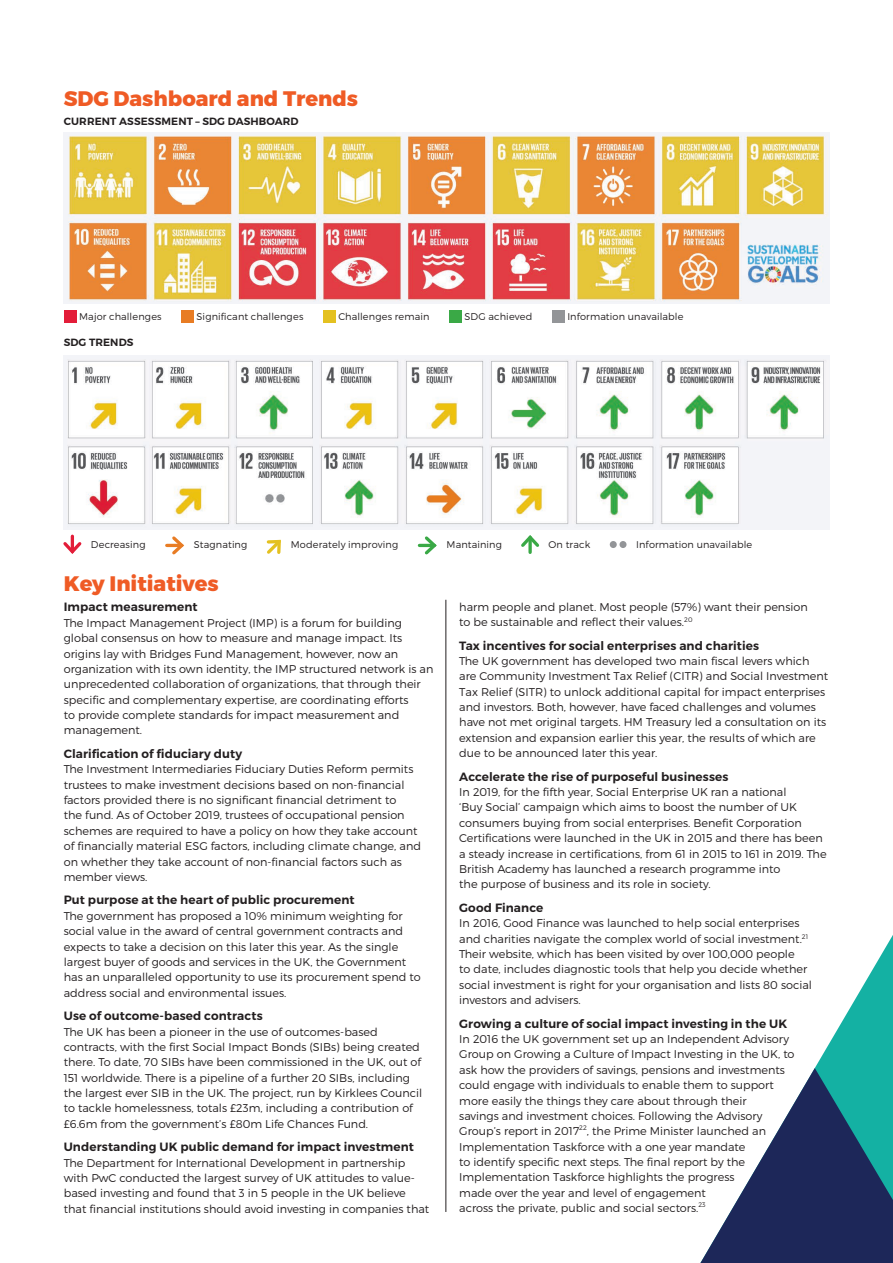
<style>
.page{position:relative;width:893px;height:1263px;background:#fff}
.page>*{position:absolute;margin:0;border:0;box-sizing:border-box;transform-origin:0 0}
.t1{font:800 21px "Montserrat";color:#ef5b25}
.t2{font:600 12px "Montserrat";letter-spacing:.01em;color:#231f20}
.t3{font:300 11.25px/15.5px "Montserrat";color:#231f20}
.t4{font:600 10.5px "Montserrat";letter-spacing:.01em;color:#231f20}
.t5{font:300 9.75px "Montserrat";letter-spacing:.01em;color:#231f20}
.t6{font:300 6.6px "Montserrat";color:#231f20}
</style>
<div class="page">
<svg style="left:815px;top:935px;width:78px;height:133px"></svg>
<svg style="left:700px;top:1068px;width:193px;height:195px"></svg>
<div style="left:64px;top:310px;width:13px;height:13px;background:#e31d39"></div>
<div style="left:181px;top:310px;width:13px;height:13px;background:#e87c24"></div>
<div style="left:323px;top:310px;width:13px;height:13px;background:#e4c120"></div>
<div style="left:449px;top:310px;width:13px;height:13px;background:#3aa946"></div>
<div style="left:552px;top:310px;width:13px;height:13px;background:#939598"></div>
<hr style="left:71px;top:536px;width:3px;height:16px;background:#e31d39">
<svg style="left:63px;top:539px;width:19px;height:15px"></svg>
<hr style="left:167px;top:544px;width:15px;height:3px;background:#e87c24">
<svg style="left:169px;top:536px;width:15px;height:19px"></svg>
<svg style="left:266px;top:539px;width:15px;height:15px"></svg>
<hr style="left:419px;top:544px;width:15px;height:3px;background:#3aa946">
<svg style="left:422px;top:536px;width:15px;height:19px"></svg>
<svg style="left:521px;top:535px;width:19px;height:15px"></svg>
<div style="left:610px;top:541px;width:7px;height:7px;background:#939598;border-radius:50%"></div>
<div style="left:619px;top:541px;width:7px;height:7px;background:#939598;border-radius:50%"></div>
<hr style="left:446px;top:600px;width:1px;height:612px;background:#231f20">
<img style="left:64px;top:132px;width:765px;height:171px">
<img style="left:64px;top:355px;width:765px;height:174px">
<h1 class="t1" style="left:64px;top:86px;width:296px">SDG Dashboard and Trends</h1>
<p class="t4" style="left:64px;top:114px;width:24px">CURRE</p>
<p class="t4" style="left:102px;top:114px;width:26px">NT ASSESS</p>
<p class="t4" style="left:161px;top:114px;width:139px">MENT – SDG DASHBOARD</p>
<p class="t5" style="left:79px;top:311px;width:84px">Major challenges</p>
<p class="t5" style="left:197px;top:311px;width:108px">Significant challenges</p>
<p class="t5" style="left:338px;top:311px;width:93px">Challenges remain</p>
<p class="t5" style="left:464px;top:311px;width:69px">SDG achieved</p>
<p class="t5" style="left:567px;top:311px;width:118px">I nformation unavailable</p>
<p class="t4" style="left:64px;top:335px;width:71px">SDG TRENDS</p>
<p class="t5" style="left:91px;top:539px;width:56px">Decreasing</p>
<p class="t5" style="left:194px;top:539px;width:55px">Stagnating</p>
<p class="t5" style="left:291px;top:539px;width:109px">Moderately improving</p>
<p class="t5" style="left:447px;top:539px;width:57px">Mantaining</p>
<p class="t5" style="left:548px;top:539px;width:43px">On track</p>
<p class="t5" style="left:626px;top:539px;width:127px">I nformation unavailable</p>
<h1 class="t1" style="left:64px;top:571px;width:156px">Key Initiatives</h1>
<p class="t2" style="left:64px;top:600px;width:135px">Impact measurement</p>
<p class="t3" style="left:64px;top:615px;width:371px">The I mpact Management Project (I MP) is a forum for building global consensus on how to measure and manage impact. Its origins lay with Bridges Fund Management, however, now an organization with its own identity, the I MP structured network is an unprecedented collaboration of organizations, that through their specific and complementary expertise, are coordinating efforts<br>to provide complete standards for impact measurement and management.</p>
<p class="t2" style="left:64px;top:746px;width:180px">Clarification of fiduciary duty</p>
<p class="t3" style="left:64px;top:761px;width:359px">The I nvestment I ntermediaries Fiduciary Duties Reform permits trustees to make investment decisions based on non-financial factors provided there is no significant financial detriment to<br>the fund. As of October 2019, trustees of occupational pension schemes are required to have a policy on how they take account of financially material ESG factors, including climate change, and on whether they take account of non-financial factors such as member views.</p>
<p class="t2" style="left:64px;top:893px;width:292px">Put purpose at the heart of public procurement</p>
<p class="t3" style="left:64px;top:908px;width:359px">The government has proposed a 10% minimum weighting for social value in the award of central government contracts and expects to take a decision on this later this year. As the single largest buyer of goods and services in the U K, the Government has an unparalleled opportunity to use its procurement spend to address social and environmental issues.</p>
<p class="t2" style="left:64px;top:1008px;width:200px">Use of outcome-based contracts</p>
<p class="t3" style="left:64px;top:1024px;width:360px">The U K has been a pioneer in the use of outcomes-based contracts, with the first Social I mpact Bonds (SI Bs) being created there. To date, 70 SI Bs have been commissioned in the U K, out of 151 worldwide. There is a pipeline of a further 20 SI Bs, including the largest ever SI B in the U K. The project, run by Kirklees Council to tackle homelessness, totals £23m, including a contribution of £6.6m from the government’s £80m Life Chances Fund.</p>
<p class="t2" style="left:64px;top:1140px;width:352px">Understanding UK public demand for impact investment</p>
<p class="t3" style="left:64px;top:1155px;width:367px">The Department for I nternational Development in partnership with PwC conducted the largest survey of U K attitudes to value&shy;based investing and found that 3 in 5 people in the U K believe that financial institutions should avoid investing in companies that</p>
<p class="t3" style="left:459px;top:599px;width:350px">harm people and planet. Most people (57%) want their pension to be sustainable and reflect their values.<sup>20</sup></p>
<p class="t2" style="left:459px;top:638px;width:301px">Tax incentives for social enterprises and charities</p>
<p class="t3" style="left:459px;top:653px;width:371px">The U K government has developed two main fiscal levers which are Community I nvestment Tax Relief (CITR ) and Social I nvestment Tax Relief (SITR ) to unlock additional capital for impact enterprises and investors. Both, however, have faced challenges and volumes have not met original targets. HM Treasury led a consultation on its extension and expansion earlier this year, the results of which are due to be announced later this year.</p>
<p class="t2" style="left:459px;top:769px;width:271px">Accelerate the rise of purposeful businesses</p>
<p class="t3" style="left:459px;top:784px;width:369px">I n 2019, for the fifth year, Social E nterprise U K ran a national<br>‘Buy Social’ campaign which aims to boost the number of U K consumers buying from social enterprises. Benefit Corporation Certifications were launched in the U K in 2015 and there has been a steady increase in certifications, from 61 in 2015 to 161 in 2019. The British Academy has launched a research programme into<br>the purpose of business and its role in society.</p>
<p class="t2" style="left:459px;top:900px;width:86px">Good Finance</p>
<p class="t3" style="left:459px;top:915px;width:354px">I n 2016, Good Finance was launched to help social enterprises and charities navigate the complex world of social investment.<sup>21<br></sup>Their website, which has been visited by over 100,000 people<br>to date, includes diagnostic tools that help you decide whether social investment is right for your organisation and lists 80 social investors and advisers.</p>
<p class="t2" style="left:459px;top:1016px;width:328px">Growing a culture of social impact investing in the UK</p>
<p class="t3" style="left:459px;top:1031px;width:337px">I n 2016 the U K government set up an I ndependent Advisory Group on Growing a Culture of I mpact I nvesting in the U K, to ask how the providers of savings, pensions and investments could engage with individuals to enable them to support more easily the things they care about through their<br>savings and investment choices. Following the Advisory Group’s report in 2017</p>
<p class="t6" style="left:579px;top:1123px;width:9px">22</p>
<p class="t3" style="left:459px;top:1123px;width:308px;text-indent:128px">, the Prime Minister launched an I mplementation Taskforce with a one year mandate<br>to identify specific next steps. The final report by the<br>I mplementation Taskforce highlights the progress made over the year and level of engagement<br>across the private, public and social sectors.</p>
<p class="t6" style="left:698px;top:1200px;width:9px">23</p>
</div>
